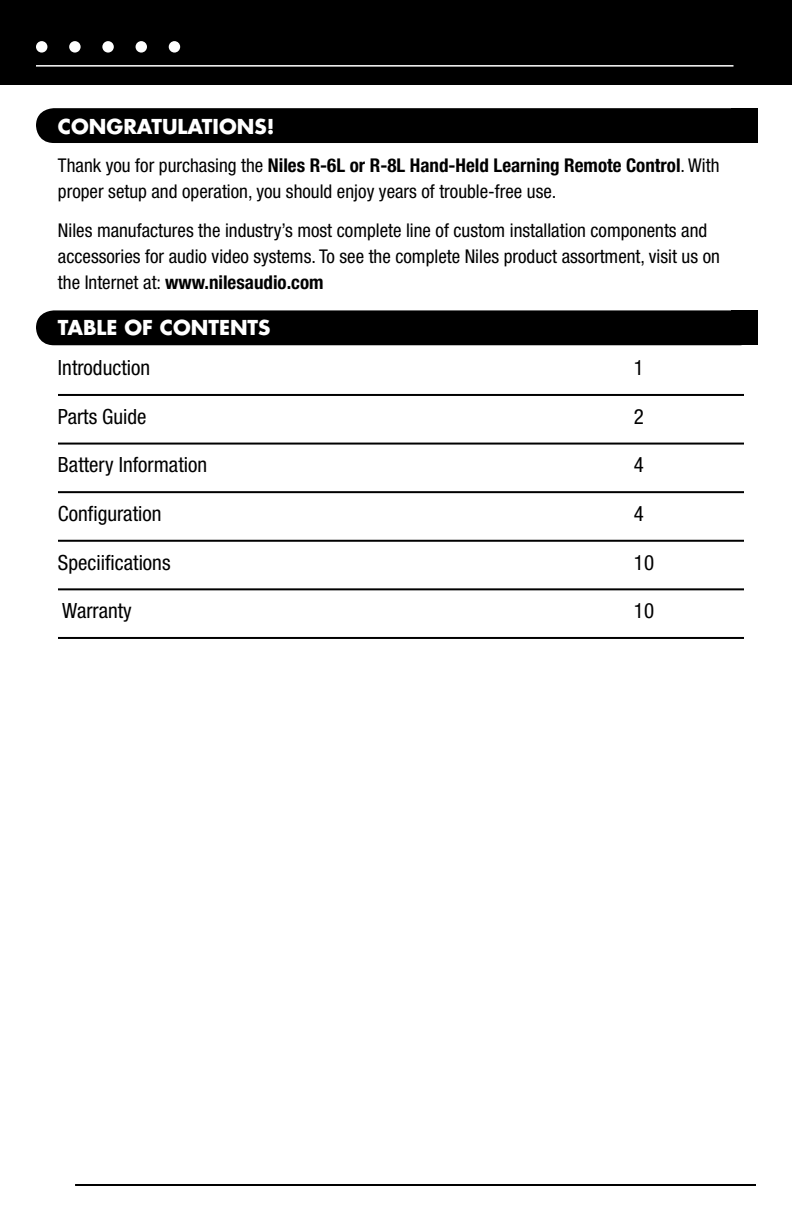
<style>
.page{position:relative;width:792px;height:1224px;background:#fff}
.page>*{position:absolute;margin:0;border:0;box-sizing:border-box;transform-origin:0 0}
._01__Table_of_contents{font:condensed 21px "Helvetica Neue LT Std";color:#000}
._3b__Headers_Reverse{font:700 20px "Futura Std";color:#fff}
._3d__Paragraph_left_justified{font:condensed 19px/26px "Helvetica Neue LT Std";color:#000}
.s1{font-weight:700}
</style>
<div class="page">
<div style="left:0;top:0;width:792px;height:85px;background:#000"></div>
<hr style="left:75px;top:1184px;width:681px;height:2px;background:#000">
<div style="left:36px;top:41px;width:11px;height:12px;background:#fff;border-radius:50%"></div>
<div style="left:69px;top:41px;width:12px;height:12px;background:#fff;border-radius:50%"></div>
<div style="left:102px;top:41px;width:12px;height:12px;background:#fff;border-radius:50%"></div>
<div style="left:136px;top:41px;width:11px;height:12px;background:#fff;border-radius:50%"></div>
<div style="left:169px;top:41px;width:11px;height:12px;background:#fff;border-radius:50%"></div>
<hr style="left:36px;top:65px;width:697px;height:2px;background:#fff">
<div style="left:36px;top:108px;width:695px;height:35px;background:#000"></div>
<div style="left:731px;top:108px;width:27px;height:35px;background:#000"></div>
<div style="left:36px;top:310px;width:695px;height:35px;background:#000"></div>
<div style="left:731px;top:310px;width:27px;height:35px;background:#000"></div>
<hr style="left:58px;top:394px;width:686px;height:2px;background:#000">
<hr style="left:58px;top:443px;width:686px;height:2px;background:#000">
<hr style="left:58px;top:491px;width:686px;height:2px;background:#000">
<hr style="left:58px;top:540px;width:686px;height:2px;background:#000">
<hr style="left:58px;top:588px;width:686px;height:2px;background:#000">
<hr style="left:58px;top:637px;width:686px;height:2px;background:#000">
<p class="_3b__Headers_Reverse" style="left:58px;top:113px;width:218px">CONGRATULATIONS!</p>
<p class="_3d__Paragraph_left_justified" style="left:58px;top:152px;width:663px">Thank you for purchasing the <span class="s1">Niles R-6L or R-8L Hand-Held Learning Remote Control</span>. With proper setup and operation, you should enjoy years of trouble-free use.</p>
<p class="_3d__Paragraph_left_justified" style="left:58px;top:217px;width:663px">Niles manufactures the industry’s most complete line of custom installation components and accessories for audio video systems. To see the complete Niles product assortment, visit us on the Internet at: <span class="s1">www.nilesaudio.com</span></p>
<p class="_3b__Headers_Reverse" style="left:58px;top:315px;width:214px">TABLE OF CONTENTS</p>
<p class="_01__Table_of_contents" style="left:58px;top:356px;width:94px">Introduction</p>
<p class="_01__Table_of_contents" style="left:634px;top:356px;width:12px">1</p>
<p class="_01__Table_of_contents" style="left:58px;top:404px;width:90px">Parts Guide</p>
<p class="_01__Table_of_contents" style="left:634px;top:404px;width:12px">2</p>
<p class="_01__Table_of_contents" style="left:58px;top:453px;width:151px">Battery Information</p>
<p class="_01__Table_of_contents" style="left:634px;top:453px;width:12px">4</p>
<p class="_01__Table_of_contents" style="left:58px;top:501px;width:105px">Configuration</p>
<p class="_01__Table_of_contents" style="left:634px;top:501px;width:12px">4</p>
<p class="_01__Table_of_contents" style="left:58px;top:550px;width:114px">Speciifications</p>
<p class="_01__Table_of_contents" style="left:634px;top:550px;width:22px">10</p>
<p class="_01__Table_of_contents" style="left:62px;top:599px;width:71px">Warranty</p>
<p class="_01__Table_of_contents" style="left:634px;top:599px;width:22px">10</p>
</div>
